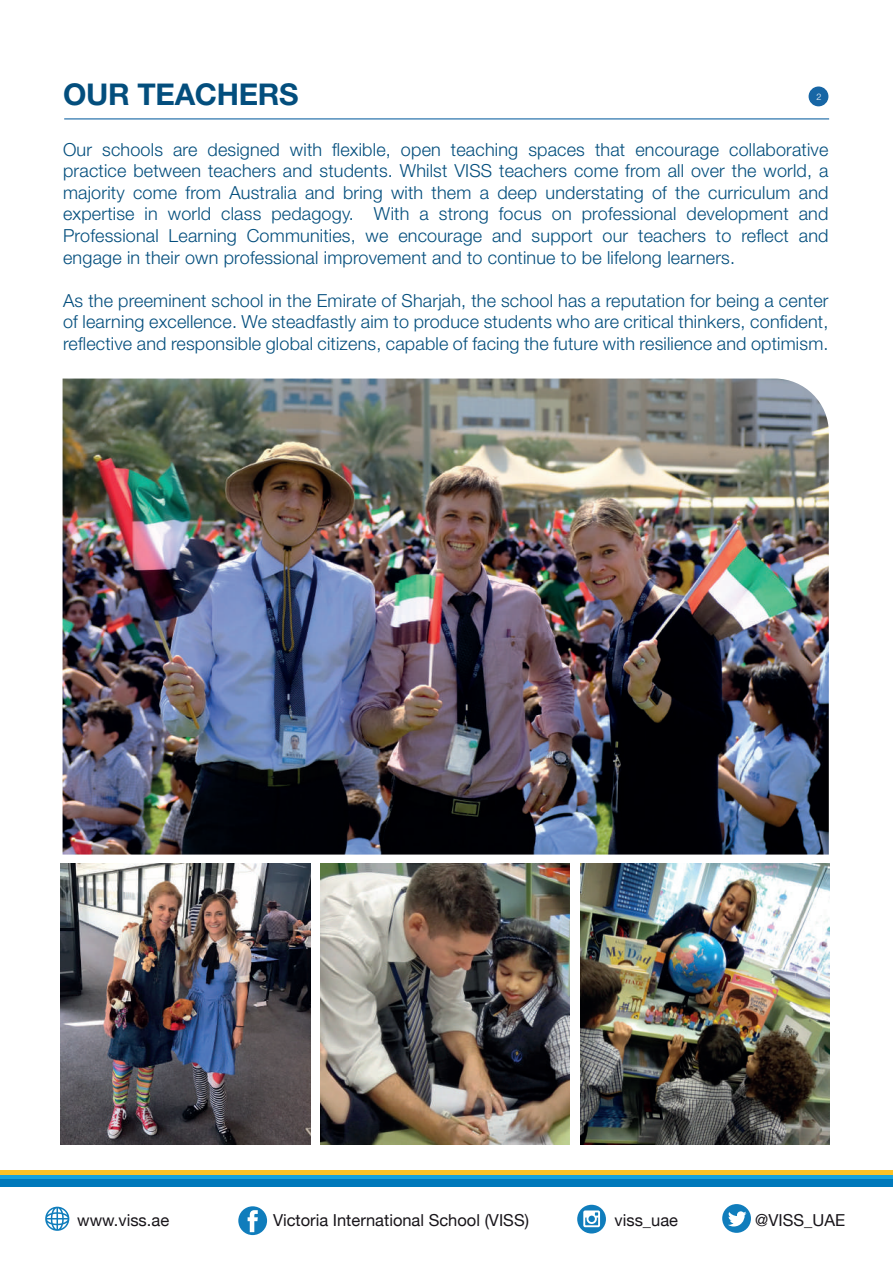
<style>
.page{position:relative;width:893px;height:1263px;background:#fff}
.page>*{position:absolute;margin:0;border:0;box-sizing:border-box;transform-origin:0 0}
.t1{font:700 30px "Helvetica Neue LT Std";letter-spacing:-.01em;color:#034e7d}
.t2{font:300 18px/21.6px "Helvetica Neue LT Std";letter-spacing:.01em;color:#034e7d;text-align:justify}
.t3{font:16.5px "Helvetica Neue";color:#18151a}
.t4{font:300 9px "Helvetica Neue LT Std";color:#fff}
</style>
<div class="page">
<div style="left:0;top:1179px;width:893px;height:7px;background:#0079bb"></div>
<div style="left:0;top:1174px;width:893px;height:5px;background:#19a3dd"></div>
<hr style="left:0;top:1170px;width:893px;height:4px;background:#fec225">
<hr style="left:64px;top:118px;width:765px;height:1px;background:#1766a5">
<div style="left:809px;top:87px;width:19px;height:19px;background:#1766a5;border-radius:50%"></div>
<svg style="left:45px;top:1207px;width:24px;height:24px"></svg>
<svg style="left:238px;top:1206px;width:29px;height:29px"></svg>
<svg style="left:577px;top:1205px;width:29px;height:28px"></svg>
<div style="left:588px;top:1215px;width:7px;height:7px;background:#107dbc;border-radius:50%"></div>
<svg style="left:722px;top:1204px;width:29px;height:29px"></svg>
<img style="left:63px;top:378px;width:766px;height:476px">
<img style="left:61px;top:864px;width:249px;height:281px">
<img style="left:320px;top:864px;width:250px;height:281px">
<img style="left:580px;top:864px;width:249px;height:281px">
<h1 class="t1" style="left:63px;top:76px;width:237px">OUR TEACHERS</h1>
<p class="t4" style="left:816px;top:91px;width:7px">2</p>
<p class="t2" style="left:63px;top:138px;width:767px">Our schools are designed with flexible, open teaching spaces that encourage collaborative practice between teachers and students. Whilst VISS teachers come from all over the world, a majority come from Australia and bring with them a deep understating of the curriculum and expertise in world class pedagogy. With a strong focus on professional development and Professional Learning Communities, we encourage and support our teachers to reflect and engage in their own professional improvement and to continue to be lifelong learners.</p>
<p class="t2" style="left:63px;top:289px;width:767px">As the preeminent school in the Emirate of Sharjah, the school has a reputation for being a center of learning excellence. We steadfastly aim to produce students who are critical thinkers, confident, reflective and responsible global citizens, capable of facing the future with resilience and optimism.</p>
<p class="t3" style="left:77px;top:1208px;width:93px">www.viss.ae</p>
<p class="t3" style="left:273px;top:1208px;width:257px">Victoria International School (VISS)</p>
<p class="t3" style="left:614px;top:1208px;width:65px">viss_uae</p>
<p class="t3" style="left:755px;top:1208px;width:91px">@VISS_UAE</p>
</div>
